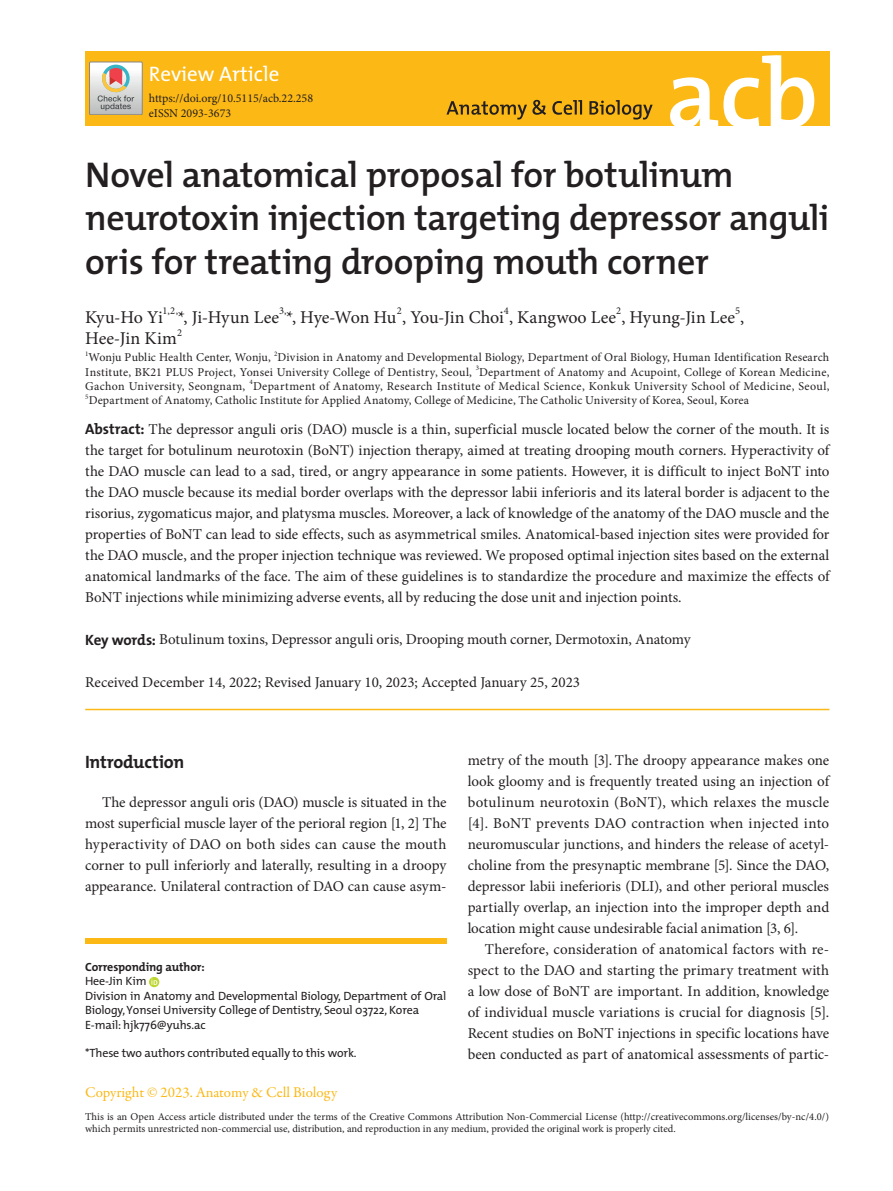
<style>
.page{position:relative;width:893px;height:1191px;background:#fff}
.page>*{position:absolute;margin:0;border:0;box-sizing:border-box;transform-origin:0 0}
.t1{font:600 36px/43.2px "The Mix";letter-spacing:-.015em;color:#231f20}
.t2{font:21px "The Mix";color:#fff}
.t3{font:18px "Minion Pro";letter-spacing:-.005em;color:#231f20}
.t4{font:700 18px "The Mix";letter-spacing:-.015em;color:#231f20}
.t5{font:15px/21px "Minion Pro";color:#231f20;text-align:justify}
.t6{font:15px "Minion Pro";letter-spacing:.02em;color:#231f20}
.t7{font:15px "Garamond Premr Pro";color:#fcb814}
.t8{font:12px/14.4px "Minion Pro";letter-spacing:.015em;color:#231f20}
.t9{font:12px/14.4px "The Mix";letter-spacing:-.01em;color:#231f20}
.t10{font:10.5px/12.6px "Minion Pro";color:#231f20}
.t11{font:7.05px "Minion Pro";color:#231f20}
.s1{font-family:"The Mix";font-weight:700}
.s2{font-weight:700}
</style>
<div class="page">
<div style="left:85px;top:51px;width:744px;height:75px;background:#fcb814"></div>
<svg style="left:670px;top:55px;width:144px;height:71px"></svg>
<svg style="left:446px;top:100px;width:207px;height:20px"></svg>
<svg style="left:90px;top:62px;width:52px;height:53px;background:#cbc6c1"></svg>
<div style="left:85px;top:938px;width:361px;height:5px;background:#fcb814"></div>
<svg style="left:149px;top:977px;width:10px;height:10px"></svg>
<svg style="left:152px;top:978px;width:5px;height:6px"></svg>
<hr style="left:85px;top:709px;width:744px;height:1px;background:#fcb814">
<p class="t2" style="left:149px;top:57px;width:132px">Review Article</p>
<p class="t8" style="left:149px;top:91px;width:166px">https://doi.org/10.5115/acb.22.258 eISSN 2093-3673</p>
<p class="t1" style="left:85px;top:152px;width:746px">Novel anatomical proposal for botulinum neurotoxin injection targeting depressor anguli oris for treating drooping mouth corner</p>
<p class="t3" style="left:85px;top:305px;width:79px">Kyu-Ho Yi</p>
<p class="t10" style="left:163px;top:305px;width:17px">1,2,</p>
<p class="t3" style="left:178px;top:305px;width:568px">*, Ji-Hyun Lee *, Hye-Won Hu , You-Jin Choi , Kangwoo Lee , Hyung-Jin Lee ,</p>
<p class="t10" style="left:279px;top:305px;width:9px">3,</p>
<p class="t10" style="left:397px;top:305px;width:7px">2</p>
<p class="t10" style="left:504px;top:305px;width:7px">4</p>
<p class="t10" style="left:616px;top:305px;width:7px">2</p>
<p class="t10" style="left:735px;top:305px;width:7px">5</p>
<p class="t10" style="left:177px;top:326px;width:7px">2</p>
<p class="t3" style="left:85px;top:327px;width:93px">Hee-Jin Kim</p>
<p class="t11" style="left:85px;top:348px;width:5px">1</p>
<p class="t8" style="left:88px;top:350px;width:184px">Wonju Public Health Center, Wonju,</p>
<p class="t11" style="left:274px;top:348px;width:5px">2</p>
<p class="t8" style="left:85px;top:350px;width:746px;text-indent:192px">Division in Anatomy and Developmental Biology, Department of Oral Biology, Human Identification Research<br>Institute, BK21 PLUS Project, Yonsei University College of Dentistry, Seoul,</p>
<p class="t11" style="left:476px;top:363px;width:5px">3</p>
<p class="t8" style="left:479px;top:364px;width:352px">Department of Anatomy and Acupoint, College of Korean Medicine,</p>
<p class="t8" style="left:85px;top:379px;width:162px">Gachon University, Seongnam,</p>
<p class="t11" style="left:249px;top:377px;width:5px">4</p>
<p class="t8" style="left:253px;top:379px;width:578px">Department of Anatomy, Research Institute of Medical Science, Konkuk University School of Medicine, Seoul,</p>
<p class="t11" style="left:85px;top:392px;width:5px">5</p>
<p class="t8" style="left:89px;top:393px;width:662px">Department of Anatomy, Catholic Institute for Applied Anatomy, College of Medicine, The Catholic University of Korea, Seoul, Korea</p>
<p class="t5" style="left:85px;top:419px;width:746px"><span class="s1">Abstract:</span> The depressor anguli oris (DAO) muscle is a thin, superficial muscle located below the corner of the mouth. It is the target for botulinum neurotoxin (BoNT) injection therapy, aimed at treating drooping mouth corners. Hyperactivity of the DAO muscle can lead to a sad, tired, or angry appearance in some patients. However, it is difficult to inject BoNT into the DAO muscle because its medial border overlaps with the depressor labii inferioris and its lateral border is adjacent to the risorius, zygomaticus major, and platysma muscles. Moreover, a lack of knowledge of the anatomy of the DAO muscle and the properties of BoNT can lead to side effects, such as asymmetrical smiles. Anatomical-based injection sites were provided for the DAO muscle, and the proper injection technique was reviewed. We proposed optimal injection sites based on the external anatomical landmarks of the face. The aim of these guidelines is to standardize the procedure and maximize the effects of BoNT injections while minimizing adverse events, all by reducing the dose unit and injection points.</p>
<p class="t5" style="left:85px;top:629px;width:607px"><span class="s1">Key words:</span> Botulinum toxins, Depressor anguli oris, Drooping mouth corner, Dermotoxin, Anatomy</p>
<p class="t5" style="left:85px;top:671px;width:496px">Received December 14, 2022; Revised January 10, 2023; Accepted January 25, 2023</p>
<p class="t4" style="left:85px;top:746px;width:101px">Introduction</p>
<p class="t5" style="left:85px;top:792px;width:363px;text-indent:17px">The depressor anguli oris (DAO) muscle is situated in the most superficial muscle layer of the perioral region [1, 2] The hyperactivity of DAO on both sides can cause the mouth corner to pull inferiorly and laterally, resulting in a droopy appearance. Unilateral contraction of DAO can cause asym-</p>
<p class="t9" style="left:85px;top:959px;width:363px"><span class="s2">Corresponding author:<br></span>Hee-Jin Kim<br>Division in Anatomy and Developmental Biology, Department of Oral Biology, Yonsei University College of Dentistry, Seoul 03722, Korea E-mail: hjk776@yuhs.ac</p>
<p class="t9" style="left:85px;top:1045px;width:273px">*These two authors contributed equally to this work.</p>
<p class="t7" style="left:85px;top:1083px;width:254px">Copyright © 2023. Anatomy &amp; Cell Biology</p>
<p class="t5" style="left:468px;top:750px;width:363px">metry of the mouth [3]. The droopy appearance makes one</p>
<p class="t5" style="left:468px;top:771px;width:363px">look gloomy and is frequently treated using an injection of</p>
<p class="t6" style="left:468px;top:792px;width:363px">botulinum neurotoxin (BoNT), which relaxes the muscle</p>
<p class="t6" style="left:468px;top:813px;width:363px">[4]. BoNT prevents DAO contraction when injected into</p>
<p class="t5" style="left:468px;top:834px;width:363px">neuromuscular junctions, and hinders the release of acetyl-</p>
<p class="t5" style="left:468px;top:855px;width:363px">choline from the presynaptic membrane [5]. Since the DAO,</p>
<p class="t5" style="left:468px;top:876px;width:363px">depressor labii ineferioris (DLI), and other perioral muscles</p>
<p class="t5" style="left:468px;top:897px;width:363px">partially overlap, an injection into the improper depth and</p>
<p class="t5" style="left:468px;top:918px;width:332px">location might cause undesirable facial animation [3, 6].</p>
<p class="t5" style="left:485px;top:939px;width:346px">Therefore, consideration of anatomical factors with re-</p>
<p class="t5" style="left:468px;top:960px;width:363px">spect to the DAO and starting the primary treatment with</p>
<p class="t5" style="left:468px;top:981px;width:363px">a low dose of BoNT are important. In addition, knowledge</p>
<p class="t5" style="left:468px;top:1002px;width:363px">of individual muscle variations is crucial for diagnosis [5].</p>
<p class="t5" style="left:468px;top:1023px;width:363px">Recent studies on BoNT injections in specific locations have</p>
<p class="t5" style="left:468px;top:1044px;width:363px">been conducted as part of anatomical assessments of partic-</p>
<p class="t10" style="left:85px;top:1110px;width:745px">This is an Open Access article distributed under the terms of the Creative Commons Attribution Non-Commercial License (http://creativecommons.org/licenses/by-nc/4.0/) which permits unrestricted non-commercial use, distribution, and reproduction in any medium, provided the original work is properly cited.</p>
</div>
